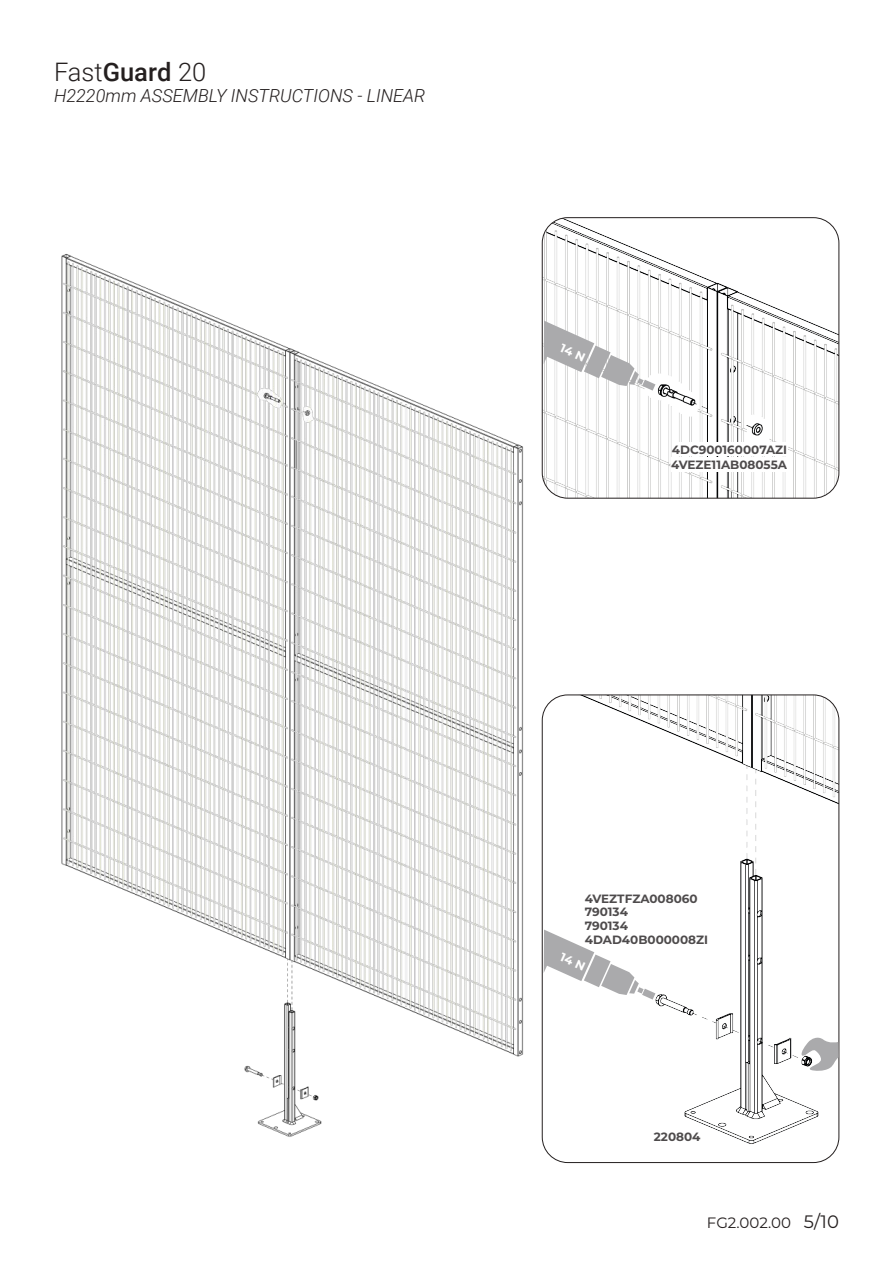
<style>
.page{position:relative;width:893px;height:1263px;background:#fff}
.page>*{position:absolute;margin:0;border:0;box-sizing:border-box;transform-origin:0 0}
.t1{font:300 25.5px "Roboto";color:#241f1f}
.t2{font:italic 300 18px "Roboto";color:#241f1f}
.t3{font:15px "Montserrat";color:#241f1f}
.t4{font:700 12px/13.8px "Montserrat";color:#4e4b4c}
.s1{font-weight:500}
.s2{font-size:18px}
</style>
<div class="page">
<img style="left:61px;top:249px;width:539px;height:891px">
<img style="left:542px;top:695px;width:297px;height:467px">
<img style="left:542px;top:218px;width:297px;height:280px">
<div style="left:542px;top:218px;width:297px;height:280px;border:1px solid #241f1f;border-radius:26px"></div>
<div style="left:585px;top:905px;width:43px;height:11px;background:#fff"></div>
<div style="left:585px;top:918px;width:43px;height:12px;background:#fff"></div>
<div style="left:585px;top:891px;width:113px;height:11px;background:#fff"></div>
<div style="left:585px;top:932px;width:123px;height:13px;background:#fff"></div>
<div style="left:671px;top:457px;width:116px;height:15px;background:#fff"></div>
<div style="left:672px;top:442px;width:115px;height:13px;background:#fff"></div>
<svg style="left:800px;top:1035px;width:38px;height:37px"></svg>
<svg style="left:544px;top:929px;width:111px;height:70px"></svg>
<svg style="left:544px;top:321px;width:111px;height:70px"></svg>
<h1 class="t1" style="left:54px;top:54px;width:154px">Fast<span class="s1">Guard</span> 20</h1>
<h2 class="t2" style="left:54px;top:83px;width:373px">H2220mm ASSEMBLY INSTRUCTIONS - LINEAR</h2>
<p class="t4" style="left:672px;top:442px;width:117px">4DC900160007AZI</p>
<p class="t4" style="left:671px;top:457px;width:117px">4VEZE11AB08055A</p>
<p class="t4" style="left:585px;top:891px;width:114px">4VEZTFZA008060</p>
<p class="t4" style="left:585px;top:932px;width:125px">4DAD40B000008ZI</p>
<p class="t4" style="left:585px;top:904px;width:45px">790134<br>790134</p>
<p class="t4" style="left:654px;top:1129px;width:48px">220804</p>
<p class="t3" style="left:707px;top:1212px;width:133px">FG2.002.00 <span class="s2">5/10</span></p>
</div>
